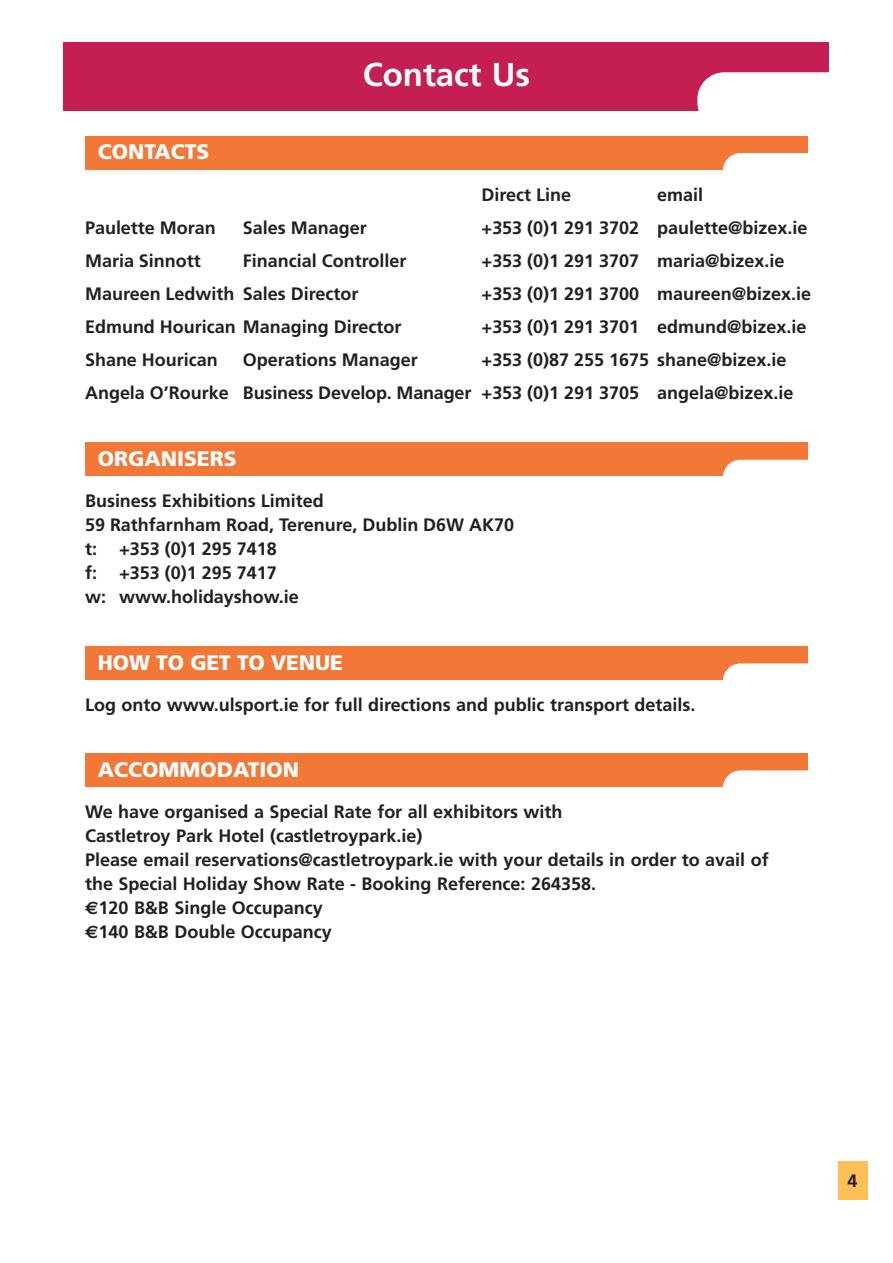
<style>
.page{position:relative;width:893px;height:1263px;background:#fff}
.page>*{position:absolute;margin:0;border:0;box-sizing:border-box;transform-origin:0 0}
.t1{font:700 33px "Frutiger";color:#fff}
.t2{font:900 21px "Frutiger";color:#fff}
.t3{font:700 18px/24px "Frutiger";color:#231f20}
.s1{font-family:"Euro Sans"}
</style>
<div class="page">
<div style="left:838px;top:1161px;width:29px;height:38px;background:#fdc059"></div>
<div style="left:85px;top:136px;width:723px;height:33px;background:#f37737"></div>
<div style="left:85px;top:443px;width:723px;height:33px;background:#f37737"></div>
<div style="left:723px;top:460px;width:116px;height:35px;background:#fff;border-radius:18px"></div>
<div style="left:723px;top:153px;width:116px;height:35px;background:#fff;border-radius:18px"></div>
<div style="left:64px;top:43px;width:765px;height:68px;background:#c51e53"></div>
<div style="left:697px;top:72px;width:192px;height:57px;background:#fff;border-radius:27px"></div>
<div style="left:85px;top:646px;width:723px;height:34px;background:#f37737"></div>
<div style="left:723px;top:663px;width:116px;height:36px;background:#fff;border-radius:18px"></div>
<div style="left:85px;top:753px;width:723px;height:34px;background:#f37737"></div>
<div style="left:723px;top:770px;width:116px;height:36px;background:#fff;border-radius:18px"></div>
<p class="t2" style="left:98px;top:143px;width:113px">CONTACTS</p>
<h1 class="t1" style="left:363px;top:61px;width:169px">Contact Us</h1>
<p class="t3" style="left:481px;top:184px;width:91px">Direct Line</p>
<p class="t3" style="left:657px;top:184px;width:47px">email</p>
<p class="t3" style="left:85px;top:217px;width:132px">Paulette Moran</p>
<p class="t3" style="left:243px;top:217px;width:125px">Sales Manager</p>
<p class="t3" style="left:481px;top:217px;width:327px">+353 (0)1 291 3702 paulette@bizex.ie</p>
<p class="t3" style="left:85px;top:250px;width:117px">Maria Sinnott</p>
<p class="t3" style="left:243px;top:250px;width:165px">Financial Controller</p>
<p class="t3" style="left:481px;top:250px;width:304px">+353 (0)1 291 3707 maria@bizex.ie</p>
<p class="t3" style="left:85px;top:283px;width:275px">Maureen Ledwith Sales Director</p>
<p class="t3" style="left:481px;top:283px;width:331px">+353 (0)1 291 3700 maureen@bizex.ie</p>
<p class="t3" style="left:85px;top:316px;width:318px">Edmund Hourican Managing Director</p>
<p class="t3" style="left:481px;top:316px;width:326px">+353 (0)1 291 3701 edmund@bizex.ie</p>
<p class="t3" style="left:85px;top:349px;width:134px">Shane Hourican</p>
<p class="t3" style="left:243px;top:349px;width:176px">Operations Manager</p>
<p class="t3" style="left:85px;top:344px;width:710px;line-height:33px;text-indent:396px">+353 (0)87 255 1675 shane@bizex.ie<br>Angela O’Rourke Business Develop. Manager +353 (0)1 291 3705 angela@bizex.ie</p>
<p class="t2" style="left:98px;top:450px;width:140px">ORGANISERS</p>
<p class="t3" style="left:85px;top:490px;width:431px">Business Exhibitions Limited<br>59 Rathfarnham Road, Terenure, Dublin D6W AK70 t: +353 (0)1 295 7418<br>f: +353 (0)1 295 7417<br>w: www.holidayshow.ie</p>
<p class="t2" style="left:98px;top:654px;width:247px">HOW TO GET TO VENUE</p>
<p class="t3" style="left:85px;top:694px;width:612px">Log onto www.ulsport.ie for full directions and public transport details.</p>
<p class="t2" style="left:98px;top:761px;width:203px">ACCOMMODATION</p>
<p class="t3" style="left:85px;top:801px;width:685px">We have organised a Special Rate for all exhibitors with<br>Castletroy Park Hotel (castletroypark.ie)<br>Please email reservations@castletroypark.ie with your details in order to avail of the Special Holiday Show Rate - Booking Reference: 264358.<br><span class="s1">€</span>120 B&amp;B Single Occupancy<br><span class="s1">€</span>140 B&amp;B Double Occupancy</p>
<p class="t3" style="left:848px;top:1170px;width:12px">4</p>
</div>
